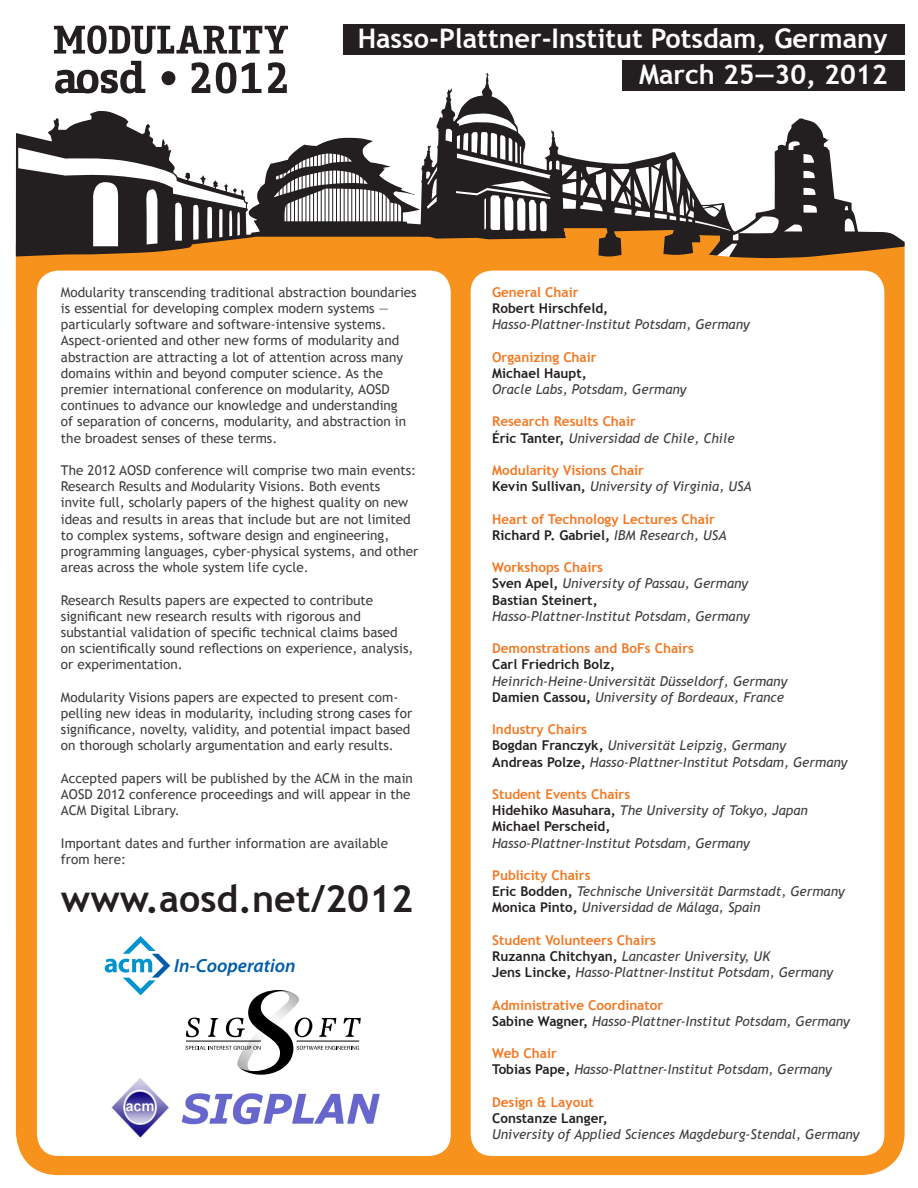
<style>
.page{position:relative;width:918px;height:1188px;background:#fff}
.page>*{position:absolute;margin:0;border:0;box-sizing:border-box;transform-origin:0 0}
.t1{font:700 37.5px "Trebuchet MS";color:#231f20}
.t2{font:700 27px "Trebuchet MS";color:#fff}
.t3{font:italic 600 19.05px "Myriad Pro";color:#015dab}
.t4{font:13.5px/16.2px "Trebuchet MS";color:#3e3e3f}
.t5{font:italic 13.5px "Trebuchet MS";color:#3e3e3f}
.t6{font:700 13.5px "Trebuchet MS";color:#f47721}
.t7{font:700 13.5px "Trebuchet MS";color:#231f20}
.s1{font-weight:700;font-style:normal;color:#231f20}
.s2{font-weight:400;font-style:italic;color:#3e3e3f}
</style>
<div class="page">
<div style="left:622px;top:60px;width:283px;height:31px;background:#231f20"></div>
<div style="left:343px;top:24px;width:562px;height:31px;background:#231f20"></div>
<div style="left:16px;top:261px;width:889px;height:914px;background:#f7931d"></div>
<div style="left:37px;top:271px;width:414px;height:885px;background:#fff;border-radius:21px"></div>
<div style="left:471px;top:271px;width:413px;height:885px;background:#fff;border-radius:21px"></div>
<svg style="left:16px;top:61px;width:889px;height:200px"></svg>
<svg style="left:54px;top:25px;width:234px;height:29px"></svg>
<img style="left:111px;top:1078px;width:269px;height:60px">
<svg style="left:186px;top:990px;width:175px;height:85px"></svg>
<hr style="left:297px;top:1041px;width:62px;height:1px;background:#000">
<hr style="left:186px;top:1041px;width:75px;height:1px;background:#000">
<svg style="left:105px;top:936px;width:65px;height:59px"></svg>
<p class="t2" style="left:358px;top:21px;width:531px">Hasso-Plattner-Institut Potsdam, Germany</p>
<p class="t2" style="left:639px;top:57px;width:250px">March 25—30, 2012</p>
<p class="t4" style="left:61px;top:284px;width:357px">Modularity transcending traditional abstraction boundaries is essential for developing complex modern systems —</p>
<p class="t4" style="left:61px;top:317px;width:340px">particularly software and software-intensive systems.<br>Aspect-oriented and other new forms of modularity and</p>
<p class="t4" style="left:61px;top:349px;width:344px">abstraction are attracting a lot of attention across many domains within and beyond computer science. As the</p>
<p class="t4" style="left:61px;top:381px;width:330px">premier international conference on modularity, AOSD</p>
<p class="t4" style="left:61px;top:398px;width:338px">continues to advance our knowledge and understanding</p>
<p class="t4" style="left:61px;top:414px;width:347px">of separation of concerns, modularity, and abstraction in the broadest senses of these terms.</p>
<p class="t4" style="left:61px;top:462px;width:359px">The 2012 AOSD conference will comprise two main events:<br>Research Results and Modularity Visions. Both events<br>invite full, scholarly papers of the highest quality on new ideas and results in areas that include but are not limited to complex systems, software design and engineering, programming languages, cyber-physical systems, and other areas across the whole system life cycle.</p>
<p class="t4" style="left:61px;top:592px;width:314px">Research Results papers are expected to contribute</p>
<p class="t4" style="left:61px;top:608px;width:354px">significant new research results with rigorous and substantial validation of specific technical claims based on scientifically sound reflections on experience, analysis,</p>
<p class="t4" style="left:61px;top:657px;width:123px">or experimentation.</p>
<p class="t4" style="left:61px;top:689px;width:353px">Modularity Visions papers are expected to present com&shy;pelling new ideas in modularity, including strong cases for significance, novelty, validity, and potential impact based on thorough scholarly argumentation and early results.</p>
<p class="t4" style="left:61px;top:770px;width:353px">Accepted papers will be published by the ACM in the main<br>AOSD 2012 conference proceedings and will appear in the<br>ACM Digital Library.</p>
<p class="t4" style="left:61px;top:835px;width:329px">Important dates and further information are available</p>
<p class="t4" style="left:61px;top:851px;width:67px">from here:</p>
<p class="t1" style="left:61px;top:876px;width:354px">www.aosd.net/2012</p>
<p class="t3" style="left:174px;top:954px;width:123px">In-Cooperation</p>
<p class="t6" style="left:492px;top:284px;width:88px">General Chair</p>
<p class="t7" style="left:492px;top:300px;width:117px">Robert Hirschfeld,</p>
<p class="t5" style="left:492px;top:316px;width:259px">Hasso-Plattner-Institut Potsdam, Germany</p>
<p class="t6" style="left:492px;top:348px;width:106px">Organizing Chair</p>
<p class="t7" style="left:492px;top:365px;width:96px">Michael Haupt,</p>
<p class="t5" style="left:492px;top:381px;width:196px">Oracle Labs, Potsdam, Germany</p>
<p class="t6" style="left:492px;top:413px;width:145px">Research Results Chair</p>
<p class="t5" style="left:492px;top:430px;width:244px"><span class="s1">Éric Tanter,</span> Universidad de Chile, Chile</p>
<p class="t6" style="left:492px;top:462px;width:153px">Modularity Visions Chair</p>
<p class="t5" style="left:492px;top:478px;width:261px"><span class="s1">Kevin Sullivan,</span> University of Virginia, USA</p>
<p class="t6" style="left:492px;top:510px;width:224px">Heart of Technology Lectures Chair</p>
<p class="t7" style="left:492px;top:527px;width:236px">Richard P. Gabriel, <span class="s2">IBM Research, USA</span></p>
<p class="t6" style="left:492px;top:559px;width:112px">Workshops Chairs</p>
<p class="t5" style="left:492px;top:576px;width:258px"><span class="s1">Sven Apel,</span> University of Passau, Germany</p>
<p class="t7" style="left:492px;top:591px;width:107px">Bastian Steinert,</p>
<p class="t5" style="left:492px;top:608px;width:259px">Hasso-Plattner-Institut Potsdam, Germany</p>
<p class="t6" style="left:492px;top:640px;width:203px">Demonstrations and BoFs Chairs</p>
<p class="t7" style="left:492px;top:656px;width:125px">Carl Friedrich Bolz,</p>
<p class="t5" style="left:492px;top:673px;width:297px">Heinrich-Heine-Universität Düsseldorf, Germany</p>
<p class="t5" style="left:492px;top:689px;width:293px"><span class="s1">Damien Cassou,</span> University of Bordeaux, France</p>
<p class="t6" style="left:492px;top:721px;width:96px">Industry Chairs</p>
<p class="t5" style="left:492px;top:738px;width:295px"><span class="s1">Bogdan Franczyk,</span> Universität Leipzig, Germany</p>
<p class="t5" style="left:492px;top:754px;width:357px"><span class="s1">Andreas Polze,</span> Hasso-Plattner-Institut Potsdam, Germany</p>
<p class="t6" style="left:492px;top:786px;width:140px">Student Events Chairs</p>
<p class="t5" style="left:492px;top:802px;width:317px"><span class="s1">Hidehiko Masuhara,</span> The University of Tokyo, Japan</p>
<p class="t7" style="left:492px;top:818px;width:120px">Michael Perscheid,</p>
<p class="t5" style="left:492px;top:835px;width:259px">Hasso-Plattner-Institut Potsdam, Germany</p>
<p class="t6" style="left:492px;top:867px;width:100px">Publicity Chairs</p>
<p class="t5" style="left:492px;top:883px;width:354px"><span class="s1">Eric Bodden,</span> Technische Universität Darmstadt, Germany</p>
<p class="t5" style="left:492px;top:900px;width:270px"><span class="s1">Monica Pinto,</span> Universidad de Málaga, Spain</p>
<p class="t6" style="left:492px;top:932px;width:165px">Student Volunteers Chairs</p>
<p class="t5" style="left:492px;top:948px;width:280px"><span class="s1">Ruzanna Chitchyan,</span> Lancaster University, UK</p>
<p class="t5" style="left:492px;top:964px;width:342px"><span class="s1">Jens Lincke,</span> Hasso-Plattner-Institut Potsdam, Germany</p>
<p class="t6" style="left:492px;top:996px;width:173px">Administrative Coordinator</p>
<p class="t5" style="left:492px;top:1013px;width:359px"><span class="s1">Sabine Wagner,</span> Hasso-Plattner-Institut Potsdam, Germany</p>
<p class="t6" style="left:492px;top:1045px;width:66px">Web Chair</p>
<p class="t5" style="left:492px;top:1062px;width:341px"><span class="s1">Tobias Pape,</span> Hasso-Plattner-Institut Potsdam, Germany</p>
<p class="t6" style="left:492px;top:1094px;width:103px">Design &amp; Layout</p>
<p class="t7" style="left:492px;top:1110px;width:117px">Constanze Langer,</p>
<p class="t5" style="left:492px;top:1126px;width:369px">University of Applied Sciences Magdeburg-Stendal, Germany</p>
</div>
